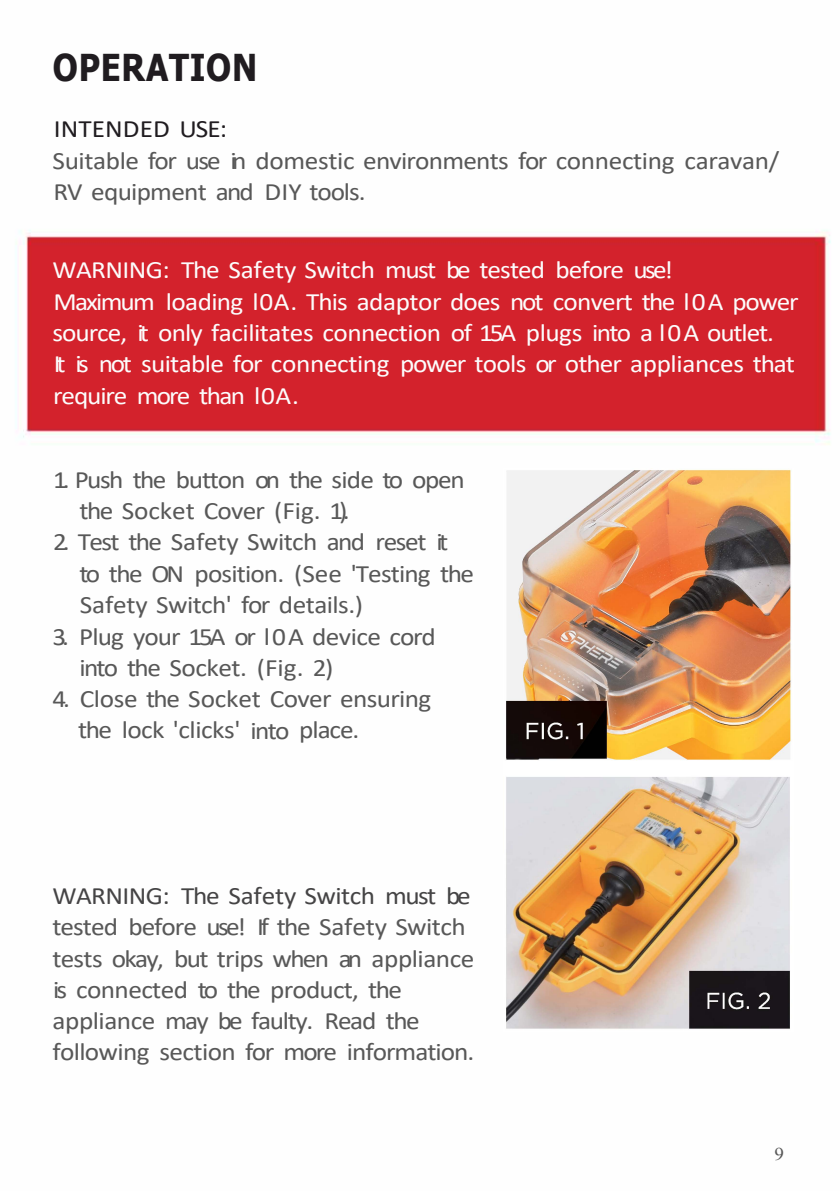
<style>
.page{position:relative;width:840px;height:1191px;background:#fff}
.page>*{position:absolute;margin:0;border:0;box-sizing:border-box;transform-origin:0 0}
.t1{font:700 37px "Tahoma";letter-spacing:.025em;color:#201c20;scale:.88 1}
.t2{font:25px/31.2px "Calibri";letter-spacing:-.03em;color:#585858;scale:1.09 1}
.t3{font:25px/31.4px "Calibri";letter-spacing:-.025em;color:#fcfcfc;scale:1.09 1}
.t4{font:25px "Calibri";letter-spacing:-.02em;color:#454445;scale:1.09 1}
.t5{font:25px "Calibri";letter-spacing:.005em;color:#201c20;scale:1.09 1}
.t6{font:18px "Times New Roman";color:#585858;scale:1.06 1}
</style>
<div class="page">
<img style="left:19px;top:230px;width:812px;height:215px">
<img style="left:506px;top:469px;width:285px;height:560px">
<h1 class="t1" style="left:53px;top:41px;width:234px">OPERATION</h1>
<p class="t5" style="left:54px;top:111px;width:160px">INTENDED USE:</p>
<p class="t2" style="left:53px;top:144px;width:668px">Suitable for use in domestic environments for connecting caravan/<br>RV equipment and DIY tools.</p>
<p class="t3" style="left:52px;top:254px;width:686px">WARNING: The Safety Switch must be tested before use!<br>Maximum loading l0A. This adaptor does not convert the l0A power source, it only facilitates connection of 15A plugs into a l0A outlet.<br>It is not suitable for connecting power tools or other appliances that require more than l0A.</p>
<p class="t2" style="left:79px;top:463px;width:355px;text-indent:-26px">1. Push the button on the side to open the Socket Cover (Fig. 1).</p>
<p class="t2" style="left:79px;top:525px;width:363px;text-indent:-26px">2. Test the Safety Switch and reset it to the ON position. (See 'Testing the<br>Safety Switch' for details.)</p>
<p class="t2" style="left:79px;top:620px;width:328px;text-indent:-27px">3. Plug your 15A or l0A device cord into the Socket. (Fig. 2)</p>
<p class="t2" style="left:78px;top:683px;width:325px;text-indent:-26px">4. Close the Socket Cover ensuring the lock 'clicks' into place.</p>
<p class="t4" style="left:52px;top:878px;width:385px">WARNING: The Safety Switch must be</p>
<p class="t2" style="left:52px;top:911px;width:388px">tested before use! If the Safety Switch tests okay, but trips when an appliance is connected to the product, the appliance may be faulty. Read the following section for more information.</p>
<p class="t6" style="left:774px;top:1141px;width:10px">9</p>
</div>
